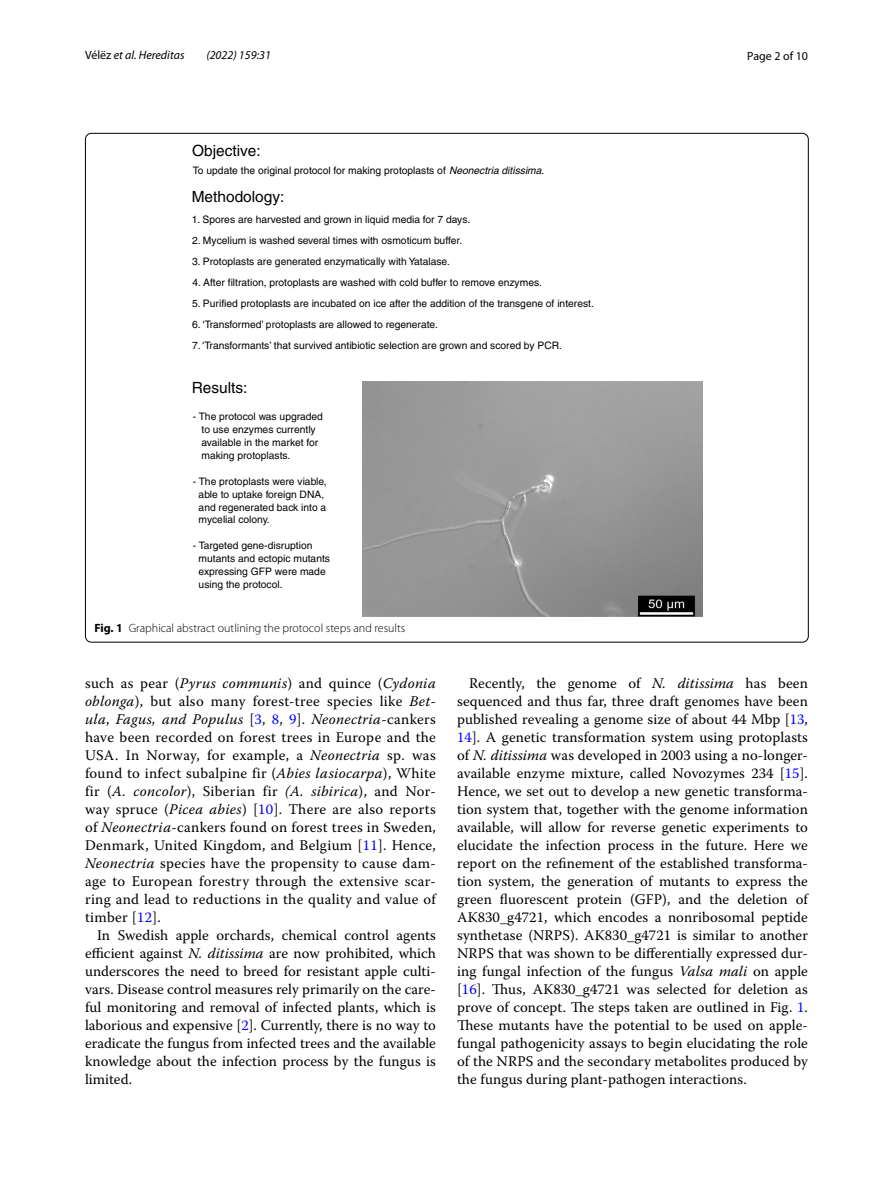
<style>
.page{position:relative;width:893px;height:1187px;background:#fff}
.page>*{position:absolute;margin:0;border:0;box-sizing:border-box;transform-origin:0 0}
.t1{font:15.45px "Helvetica";color:#000}
.t2{font:14.7px/18px "Warnock Pro";letter-spacing:.005em;color:#000;text-align:justify}
.t3{font:300 12px "Myriad Pro";color:#000}
.t4{font:italic 12px "Myriad Pro";color:#000}
.t5{font:12px "Myriad Pro";color:#000}
.t6{font:10.35px/12.9px "Helvetica";color:#000}
.s1{font-style:normal}
.s2{font-style:italic}
.s3{font-weight:700}
.s4{color:#00f}
</style>
<div class="page">
<img style="left:362px;top:381px;width:340px;height:235px">
<p class="t4" style="left:85px;top:48px;width:101px"><span class="s1">Vélëz</span> et al. Hereditas</p>
<p class="t4" style="left:206px;top:48px;width:66px">(2022) 159:31</p>
<p class="t5" style="left:747px;top:48px;width:62px">Page 2 of 10</p>
<p class="t1" style="left:192px;top:141px;width:70px">Objective:</p>
<p class="t6" style="left:193px;top:164px;width:353px">To update the original protocol for making protoplasts of <span class="s2">Neonectria ditissima.</span></p>
<p class="t1" style="left:192px;top:188px;width:94px">Methodology:</p>
<p class="t6" style="left:192px;top:213px;width:280px">1. Spores are harvested and grown in liquid media for 7 days.</p>
<p class="t6" style="left:192px;top:234px;width:272px">2. Mycelium is washed several times with osmoticum buffer.</p>
<p class="t6" style="left:192px;top:255px;width:259px">3. Protoplasts are generated enzymatically with Yatalase.</p>
<p class="t6" style="left:192px;top:276px;width:351px">4. After filtration, protoplasts are washed with cold buffer to remove enzymes.</p>
<p class="t6" style="left:192px;top:297px;width:403px">5. Purified protoplasts are incubated on ice after the addition of the transgene of interest.</p>
<p class="t6" style="left:192px;top:318px;width:247px">6. ‘Transformed’ protoplasts are allowed to regenerate.</p>
<p class="t6" style="left:192px;top:339px;width:371px">7. ‘Transformants’ that survived antibiotic selection are grown and scored by PCR.</p>
<p class="t1" style="left:192px;top:378px;width:57px">Results:</p>
<p class="t6" style="left:201px;top:410px;width:123px;text-indent:-9px">- The protocol was upgraded to use enzymes currently available in the market for making protoplasts.</p>
<p class="t6" style="left:199px;top:474px;width:130px;text-indent:-6px">- The protoplasts were viable, able to uptake foreign DNA, and regenerated back into a mycelial colony.</p>
<p class="t6" style="left:199px;top:539px;width:133px;text-indent:-6px">- Targeted gene-disruption mutants and ectopic mutants expressing GFP were made using the protocol.</p>
<p class="t3" style="left:94px;top:621px;width:312px"><span class="s3">Fig. 1</span> Graphical abstract outlining the protocol steps and results</p>
<p class="t2" style="left:85px;top:674px;width:352px">such as pear (<span class="s2">Pyrus communis</span>) and quince (<span class="s2">Cydonia oblonga</span>), but also many forest-tree species like <span class="s2">Bet&shy;ula</span>, <span class="s2">Fagus, and Populus</span> [<span class="s4">3</span>, <span class="s4">8</span>, <span class="s4">9</span>]. <span class="s2">Neonectria</span>-cankers have been recorded on forest trees in Europe and the USA. In Norway, for example, a <span class="s2">Neonectria</span> sp. was found to infect subalpine fir (<span class="s2">Abies lasiocarpa</span>), White fir (<span class="s2">A. concolor</span>), Siberian fir <span class="s2">(A. sibirica</span>), and Nor&shy;way spruce (<span class="s2">Picea abies</span>) [<span class="s4">10</span>]. There are also reports of <span class="s2">Neonectria</span>-cankers found on forest trees in Sweden, Denmark, United Kingdom, and Belgium [<span class="s4">11</span>]. Hence, <span class="s2">Neonectria</span> species have the propensity to cause dam&shy;age to European forestry through the extensive scar&shy;ring and lead to reductions in the quality and value of timber [<span class="s4">12</span>].</p>
<p class="t2" style="left:85px;top:926px;width:352px;text-indent:12px">In Swedish apple orchards, chemical control agents efficient against <span class="s2">N. ditissima</span> are now prohibited, which underscores the need to breed for resistant apple culti&shy;vars. Disease control measures rely primarily on the care&shy;ful monitoring and removal of infected plants, which is laborious and expensive [<span class="s4">2</span>]. Currently, there is no way to eradicate the fungus from infected trees and the available knowledge about the infection process by the fungus is limited.</p>
<p class="t2" style="left:457px;top:674px;width:352px;text-indent:12px">Recently, the genome of <span class="s2">N. ditissima</span> has been sequenced and thus far, three draft genomes have been published revealing a genome size of about 44 Mbp [<span class="s4">13</span>, <span class="s4">14</span>]. A genetic transformation system using protoplasts of <span class="s2">N. ditissima</span> was developed in 2003 using a no-longer&shy;available enzyme mixture, called Novozymes 234 [<span class="s4">15</span>].<br>Hence, we set out to develop a new genetic transforma&shy;tion system that, together with the genome information available, will allow for reverse genetic experiments to elucidate the infection process in the future. Here we report on the refinement of the established transforma&shy;tion system, the generation of mutants to express the green fluorescent protein (GFP), and the deletion of AK830_g4721, which encodes a nonribosomal peptide synthetase (NRPS). AK830_g4721 is similar to another NRPS that was shown to be differentially expressed dur&shy;ing fungal infection of the fungus <span class="s2">Valsa mali</span> on apple [<span class="s4">16</span>]. Thus, AK830_g4721 was selected for deletion as prove of concept. The steps taken are outlined in Fig. <span class="s4">1</span>.<br>These mutants have the potential to be used on apple&shy;fungal pathogenicity assays to begin elucidating the role of the NRPS and the secondary metabolites produced by the fungus during plant-pathogen interactions.</p>
</div>
